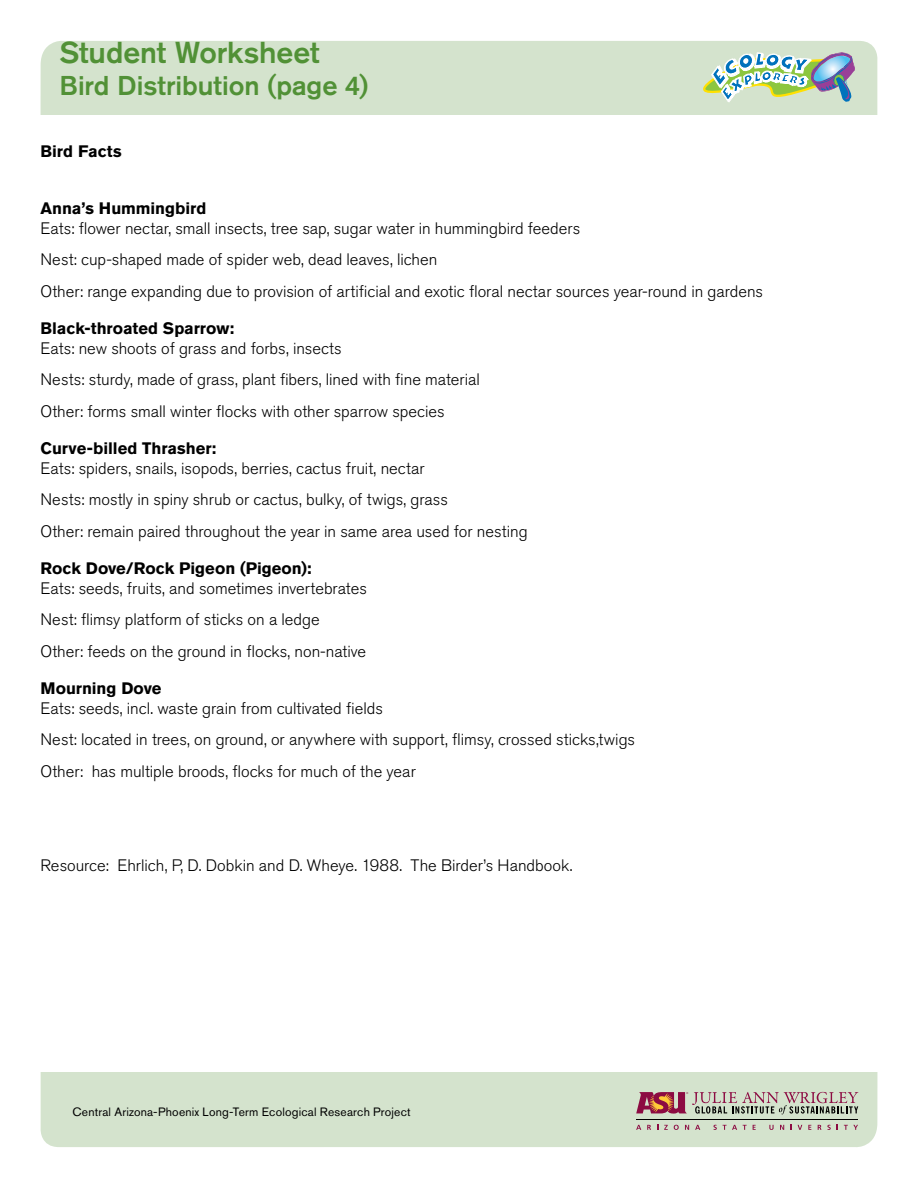
<style>
.page{position:relative;width:918px;height:1188px;background:#fff}
.page>*{position:absolute;margin:0;border:0;box-sizing:border-box;transform-origin:0 0}
.t1{font:500 30px "Akzidenz Grotesk Pro";letter-spacing:-.005em;color:#519136}
.t2{font:500 27px "Akzidenz Grotesk Pro";color:#519136}
.t3{font:300 16.5px/31.5px "Akzidenz Grotesk Pro";color:#000}
.t4{font:700 16.5px "Akzidenz Grotesk Pro";color:#000}
.t5{font:12px "Akzidenz Grotesk Pro";letter-spacing:.015em;color:#000}
</style>
<div class="page">
<div style="left:40px;top:41px;width:838px;height:74px;background:#d4e3cd"></div>
<svg style="left:702px;top:49px;width:153px;height:57px;background:#b6cdbc"></svg>
<div style="left:41px;top:1072px;width:837px;height:75px;background:#d4e3cd"></div>
<svg style="left:636px;top:1125px;width:5px;height:5px"></svg>
<svg style="left:647px;top:1125px;width:4px;height:5px"></svg>
<svg style="left:664px;top:1125px;width:4px;height:5px"></svg>
<svg style="left:674px;top:1125px;width:5px;height:5px"></svg>
<svg style="left:685px;top:1125px;width:4px;height:5px"></svg>
<svg style="left:695px;top:1125px;width:5px;height:5px"></svg>
<svg style="left:714px;top:1125px;width:3px;height:5px"></svg>
<svg style="left:723px;top:1125px;width:14px;height:5px"></svg>
<svg style="left:743px;top:1125px;width:4px;height:5px"></svg>
<svg style="left:753px;top:1125px;width:3px;height:5px"></svg>
<svg style="left:769px;top:1125px;width:5px;height:5px"></svg>
<svg style="left:780px;top:1125px;width:4px;height:5px"></svg>
<svg style="left:798px;top:1125px;width:4px;height:5px"></svg>
<svg style="left:808px;top:1125px;width:3px;height:5px"></svg>
<svg style="left:818px;top:1125px;width:3px;height:5px"></svg>
<svg style="left:827px;top:1125px;width:4px;height:5px"></svg>
<svg style="left:844px;top:1125px;width:14px;height:5px"></svg>
<hr style="left:636px;top:1119px;width:222px;height:1px;background:#000">
<svg style="left:636px;top:1092px;width:222px;height:22px;background:#af9893"></svg>
<h1 class="t1" style="left:59px;top:33px;width:262px">Student Worksheet</h1>
<h2 class="t2" style="left:59px;top:68px;width:310px">Bird Distribution (page 4)</h2>
<p class="t4" style="left:40px;top:141px;width:83px">Bird Facts</p>
<p class="t4" style="left:40px;top:198px;width:167px">Anna’s Hummingbird</p>
<p class="t3" style="left:40px;top:212px;width:724px">Eats: flower nectar, small insects, tree sap, sugar water in hummingbird feeders<br>Nest: cup-shaped made of spider web, dead leaves, lichen<br>Other: range expanding due to provision of artificial and exotic floral nectar sources year-round in gardens</p>
<p class="t4" style="left:40px;top:318px;width:195px">Black-throated Sparrow:</p>
<p class="t3" style="left:40px;top:332px;width:441px">Eats: new shoots of grass and forbs, insects<br>Nests: sturdy, made of grass, plant fibers, lined with fine material<br>Other: forms small winter flocks with other sparrow species</p>
<p class="t4" style="left:40px;top:438px;width:177px">Curve-billed Thrasher:</p>
<p class="t3" style="left:40px;top:452px;width:489px">Eats: spiders, snails, isopods, berries, cactus fruit, nectar<br>Nests: mostly in spiny shrub or cactus, bulky, of twigs, grass<br>Other: remain paired throughout the year in same area used for nesting</p>
<p class="t4" style="left:40px;top:558px;width:273px">Rock Dove/Rock Pigeon (Pigeon):</p>
<p class="t3" style="left:40px;top:572px;width:328px">Eats: seeds, fruits, and sometimes invertebrates<br>Nest: flimsy platform of sticks on a ledge<br>Other: feeds on the ground in flocks, non-native</p>
<p class="t4" style="left:40px;top:678px;width:122px">Mourning Dove</p>
<p class="t3" style="left:40px;top:692px;width:596px">Eats: seeds, incl. waste grain from cultivated fields<br>Nest: located in trees, on ground, or anywhere with support, flimsy, crossed sticks,twigs<br>Other: has multiple broods, flocks for much of the year</p>
<p class="t3" style="left:40px;top:850px;width:533px">Resource: Ehrlich, P, D. Dobkin and D. Wheye. 1988. The Birder’s Handbook.</p>
<p class="t5" style="left:72px;top:1104px;width:340px">Central Arizona-Phoenix Long-Term Ecological Research Project</p>
</div>
